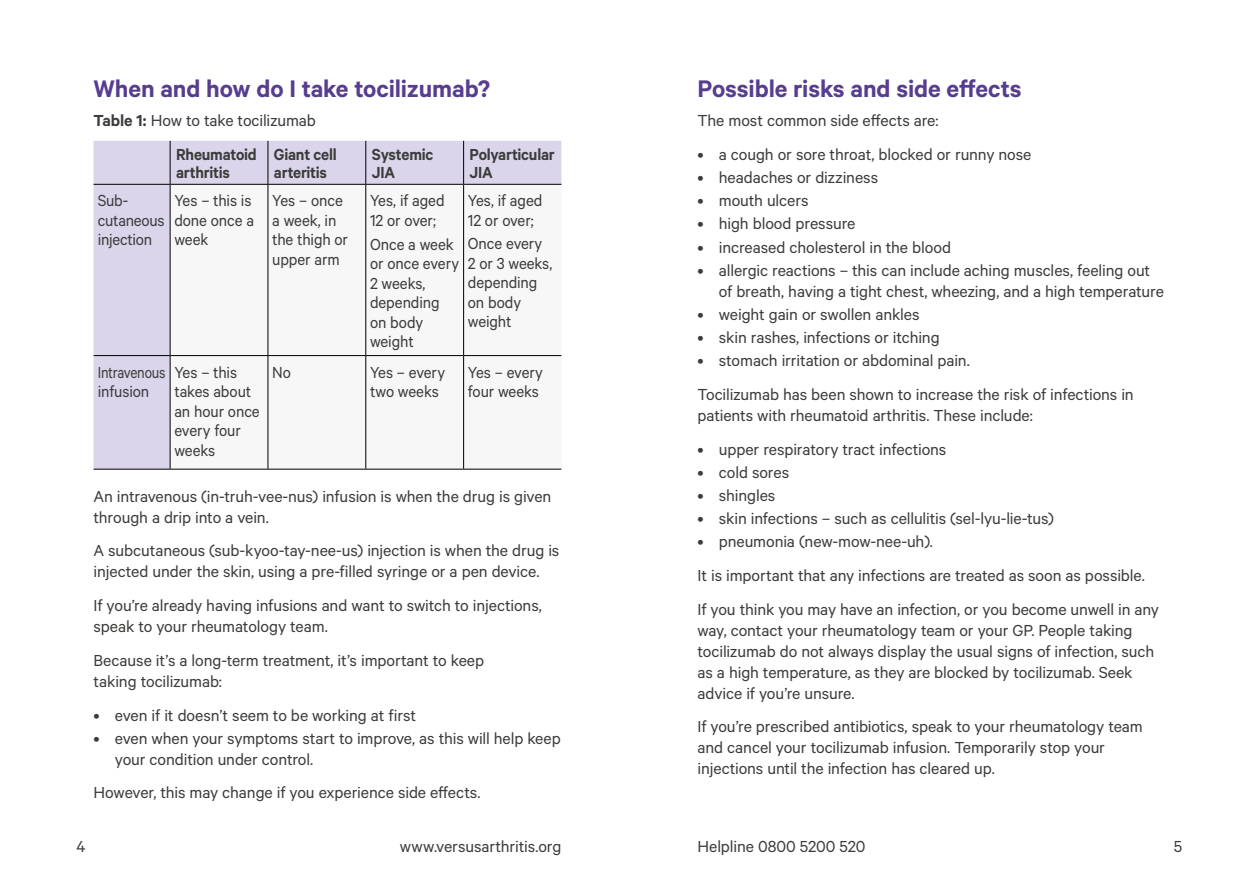
<style>
.page{position:relative;width:1259px;height:893px;background:#fff}
.page>*{position:absolute;margin:0;border:0;box-sizing:border-box;transform-origin:0 0}
.t1{font:600 27px "Calibre";letter-spacing:-.005em;color:#573d90}
.t2{font:18px/21px "Calibre";letter-spacing:-.005em;color:#3c3c3b}
.t3{font:18px/19.5px "Calibre";letter-spacing:-.005em;color:#3c3c3b;scale:.95 1}
.t4{font:600 18px/18px "Calibre";letter-spacing:-.015em;color:#3c3c3b;scale:.95 1}
.t5{font:18px/19.5px "Calibre";letter-spacing:-.005em;color:#3c3c3b;scale:.86 1}
.s1{font-weight:600}
</style>
<div class="page">
<div style="left:94px;top:141px;width:467px;height:328px;background:#dbd5ec"></div>
<svg style="left:171px;top:185px;width:390px;height:284px"></svg>
<hr style="left:94px;top:184px;width:76px;height:1px;background:#000">
<hr style="left:170px;top:184px;width:98px;height:1px;background:#000">
<hr style="left:268px;top:184px;width:98px;height:1px;background:#000">
<hr style="left:366px;top:184px;width:97px;height:1px;background:#000">
<hr style="left:463px;top:184px;width:98px;height:1px;background:#000">
<hr style="left:94px;top:355px;width:76px;height:1px;background:#000">
<hr style="left:170px;top:355px;width:98px;height:1px;background:#000">
<hr style="left:268px;top:355px;width:98px;height:1px;background:#000">
<hr style="left:366px;top:355px;width:97px;height:1px;background:#000">
<hr style="left:463px;top:355px;width:98px;height:1px;background:#000">
<hr style="left:94px;top:469px;width:76px;height:1px;background:#000">
<hr style="left:170px;top:469px;width:98px;height:1px;background:#000">
<hr style="left:268px;top:469px;width:98px;height:1px;background:#000">
<hr style="left:366px;top:469px;width:97px;height:1px;background:#000">
<hr style="left:463px;top:469px;width:98px;height:1px;background:#000">
<hr style="left:170px;top:141px;width:1px;height:43px;background:#000">
<hr style="left:267px;top:141px;width:1px;height:43px;background:#000">
<hr style="left:365px;top:141px;width:1px;height:43px;background:#000">
<hr style="left:463px;top:141px;width:1px;height:43px;background:#000">
<hr style="left:170px;top:185px;width:1px;height:170px;background:#000">
<hr style="left:267px;top:185px;width:1px;height:170px;background:#000">
<hr style="left:365px;top:185px;width:1px;height:170px;background:#000">
<hr style="left:463px;top:185px;width:1px;height:170px;background:#000">
<hr style="left:170px;top:356px;width:1px;height:113px;background:#000">
<hr style="left:267px;top:356px;width:1px;height:113px;background:#000">
<hr style="left:365px;top:356px;width:1px;height:113px;background:#000">
<hr style="left:463px;top:356px;width:1px;height:113px;background:#000">
<h1 class="t1" style="left:94px;top:72px;width:398px">When and how do I take tocilizumab?</h1>
<p class="t2" style="left:176px;top:103px;width:141px;line-height:34px;text-indent:-83px"><span class="s1">Table 1:</span> How to take tocilizumab<br><span class="s1">Rheumatoid</span></p>
<p class="t4" style="left:176px;top:163px;width:58px">arthritis</p>
<p class="t4" style="left:274px;top:145px;width:68px">Giant cell arteritis</p>
<p class="t4" style="left:372px;top:145px;width:66px">Systemic<br>JIA</p>
<p class="t4" style="left:469px;top:145px;width:91px">Polyarticular<br>JIA</p>
<p class="t3" style="left:98px;top:190px;width:72px">Sub&shy;cutaneous injection</p>
<p class="t3" style="left:174px;top:190px;width:85px">Yes – this is done once a week</p>
<p class="t3" style="left:272px;top:190px;width:81px">Yes – once a week, in the thigh or upper arm</p>
<p class="t3" style="left:370px;top:190px;width:80px">Yes, if aged<br>12 or over;</p>
<p class="t3" style="left:370px;top:234px;width:95px">Once a week or once every<br>2 weeks, depending on body weight</p>
<p class="t3" style="left:468px;top:190px;width:80px">Yes, if aged<br>12 or over;</p>
<p class="t3" style="left:468px;top:233px;width:90px">Once every<br>2 or 3 weeks, depending on body weight</p>
<p class="t5" style="left:98px;top:362px;width:80px">Intravenous infusion</p>
<p class="t3" style="left:174px;top:362px;width:91px">Yes – this takes about an hour once every four weeks</p>
<p class="t3" style="left:272px;top:362px;width:21px">No</p>
<p class="t3" style="left:370px;top:362px;width:81px">Yes – every two weeks</p>
<p class="t3" style="left:468px;top:362px;width:81px">Yes – every four weeks</p>
<p class="t2" style="left:94px;top:485px;width:459px">An intravenous (in-truh-vee-nus) infusion is when the drug is given through a drip into a vein.</p>
<p class="t2" style="left:94px;top:540px;width:467px">A subcutaneous (sub-kyoo-tay-nee-us) injection is when the drug is injected under the skin, using a pre-filled syringe or a pen device.</p>
<p class="t2" style="left:94px;top:594px;width:450px">If you’re already having infusions and want to switch to injections, speak to your rheumatology team.</p>
<p class="t2" style="left:94px;top:649px;width:392px">Because it’s a long-term treatment, it’s important to keep taking tocilizumab:</p>
<p class="t2" style="left:94px;top:704px;width:324px">• even if it doesn’t seem to be working at first</p>
<p class="t2" style="left:115px;top:727px;width:447px;text-indent:-21px">• even when your symptoms start to improve, as this will help keep your condition under control.</p>
<p class="t2" style="left:94px;top:782px;width:388px">However, this may change if you experience side effects.</p>
<h1 class="t1" style="left:697px;top:72px;width:326px">Possible risks and side effects</h1>
<p class="t2" style="left:697px;top:110px;width:242px">The most common side effects are:</p>
<p class="t2" style="left:697px;top:143px;width:335px">• a cough or sore throat, blocked or runny nose</p>
<p class="t2" style="left:697px;top:166px;width:182px">• headaches or dizziness</p>
<p class="t2" style="left:697px;top:190px;width:113px">• mouth ulcers</p>
<p class="t2" style="left:697px;top:213px;width:159px">• high blood pressure</p>
<p class="t2" style="left:697px;top:236px;width:255px">• increased cholesterol in the blood</p>
<p class="t2" style="left:719px;top:259px;width:446px;text-indent:-21px">• allergic reactions – this can include aching muscles, feeling out of breath, having a tight chest, wheezing, and a high temperature</p>
<p class="t2" style="left:697px;top:303px;width:224px">• weight gain or swollen ankles</p>
<p class="t2" style="left:697px;top:326px;width:244px">• skin rashes, infections or itching</p>
<p class="t2" style="left:697px;top:343px;width:438px;line-height:33.8px">• stomach irritation or abdominal pain.<br>Tocilizumab has been shown to increase the risk of infections in</p>
<p class="t2" style="left:697px;top:404px;width:337px">patients with rheumatoid arthritis. These include:</p>
<p class="t2" style="left:697px;top:438px;width:250px">• upper respiratory tract infections</p>
<p class="t2" style="left:697px;top:461px;width:93px">• cold sores</p>
<p class="t2" style="left:697px;top:484px;width:79px">• shingles</p>
<p class="t2" style="left:697px;top:507px;width:358px">• skin infections – such as cellulitis (sel-lyu-lie-tus)</p>
<p class="t2" style="left:697px;top:524px;width:463px;line-height:33.8px">• pneumonia (new-mow-nee-uh).<br>It is important that any infections are treated as soon as possible.<br>If you think you may have an infection, or you become unwell in any</p>
<p class="t2" style="left:697px;top:619px;width:458px">way, contact your rheumatology team or your GP. People taking tocilizumab do not always display the usual signs of infection, such as a high temperature, as they are blocked by tocilizumab. Seek advice if you’re unsure.</p>
<p class="t2" style="left:697px;top:716px;width:447px">If you’re prescribed antibiotics, speak to your rheumatology team and cancel your tocilizumab infusion. Temporarily stop your injections until the infection has cleared up.</p>
<p class="t2" style="left:77px;top:835px;width:11px">4</p>
<p class="t2" style="left:400px;top:835px;width:163px">www.versusarthritis.org</p>
<p class="t2" style="left:697px;top:835px;width:169px">Helpline 0800 5200 520</p>
<p class="t2" style="left:1174px;top:835px;width:10px">5</p>
</div>
